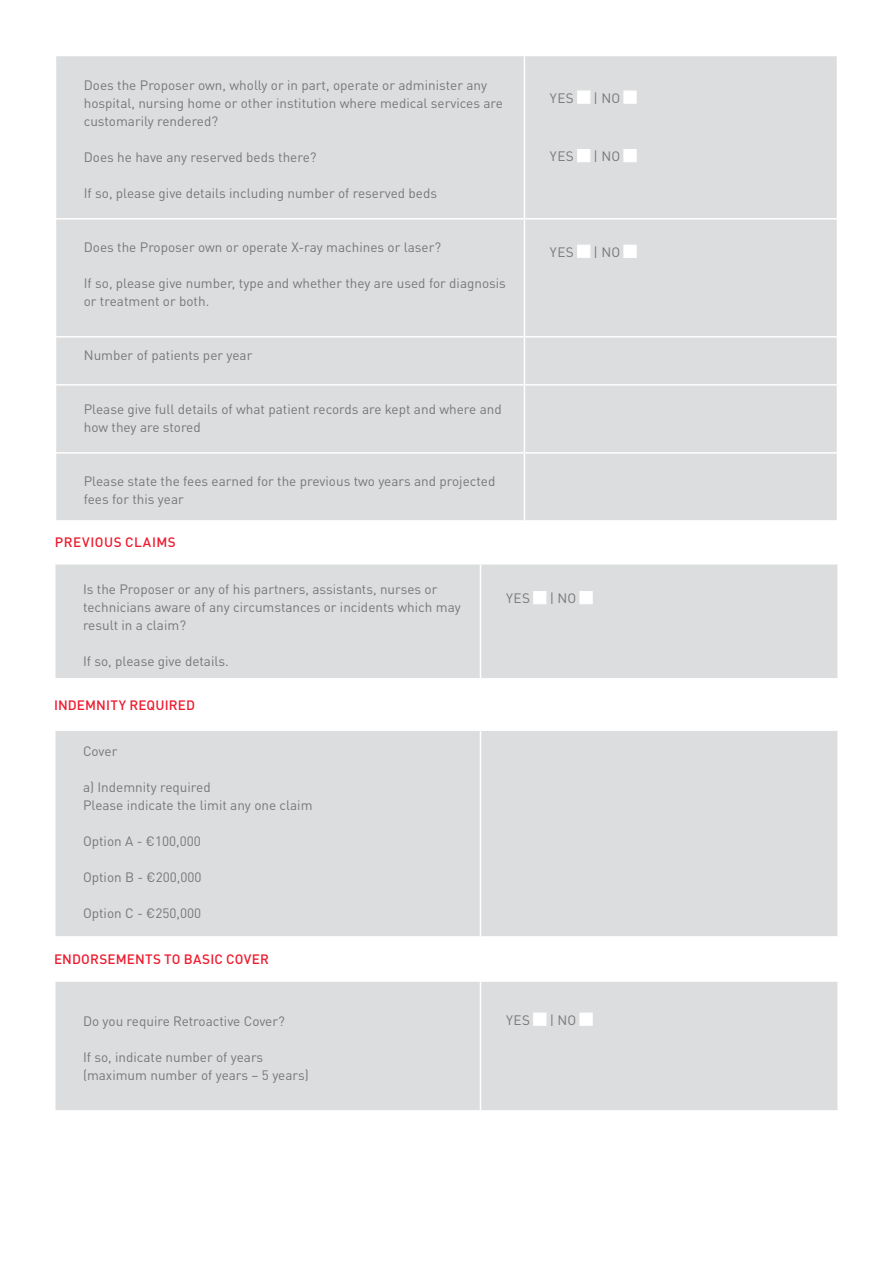
<style>
.page{position:relative;width:893px;height:1263px;background:#fff}
.page>*{position:absolute;margin:0;border:0;box-sizing:border-box;transform-origin:0 0}
.t1{font:13.5px/18px "DIN Pro";color:#757779}
.t2{font:500 13.5px "DIN Pro";letter-spacing:.015em;color:#ed1c2f}
.t3{font:13.5px "DIN Pro";letter-spacing:.035em;color:#757779}
.t4{font:500 13.5px "DIN Pro";letter-spacing:.035em;color:#ed1c2f}
</style>
<div class="page">
<div style="left:56px;top:56px;width:781px;height:464px;background:#dcddde"></div>
<hr style="left:524px;top:56px;width:1px;height:162px;background:#fff">
<hr style="left:55px;top:218px;width:469px;height:2px;background:#fff">
<hr style="left:524px;top:218px;width:314px;height:2px;background:#fff">
<hr style="left:524px;top:220px;width:1px;height:116px;background:#fff">
<hr style="left:55px;top:336px;width:469px;height:2px;background:#fff">
<hr style="left:524px;top:336px;width:314px;height:2px;background:#fff">
<hr style="left:524px;top:338px;width:1px;height:46px;background:#fff">
<hr style="left:55px;top:384px;width:469px;height:2px;background:#fff">
<hr style="left:524px;top:384px;width:314px;height:2px;background:#fff">
<hr style="left:524px;top:386px;width:1px;height:66px;background:#fff">
<hr style="left:55px;top:452px;width:469px;height:2px;background:#fff">
<hr style="left:524px;top:452px;width:314px;height:2px;background:#fff">
<hr style="left:524px;top:454px;width:1px;height:66px;background:#fff">
<div style="left:577px;top:91px;width:13px;height:13px;background:#fff"></div>
<div style="left:623px;top:91px;width:13px;height:13px;background:#fff;border:1px solid #fff"></div>
<div style="left:577px;top:149px;width:13px;height:13px;background:#fff"></div>
<div style="left:623px;top:149px;width:13px;height:13px;background:#fff;border:1px solid #fff"></div>
<div style="left:577px;top:245px;width:13px;height:13px;background:#fff"></div>
<div style="left:623px;top:245px;width:13px;height:13px;background:#fff;border:1px solid #fff"></div>
<div style="left:56px;top:564px;width:781px;height:114px;background:#dcddde"></div>
<hr style="left:480px;top:564px;width:1px;height:114px;background:#fff">
<div style="left:533px;top:591px;width:13px;height:13px;background:#fff"></div>
<div style="left:580px;top:591px;width:13px;height:13px;background:#fff"></div>
<div style="left:56px;top:731px;width:781px;height:205px;background:#dcddde"></div>
<hr style="left:480px;top:731px;width:1px;height:205px;background:#fff">
<div style="left:56px;top:982px;width:781px;height:128px;background:#dcddde"></div>
<hr style="left:480px;top:982px;width:1px;height:128px;background:#fff">
<div style="left:533px;top:1013px;width:13px;height:13px;background:#fff"></div>
<div style="left:580px;top:1013px;width:13px;height:13px;background:#fff"></div>
<p class="t1" style="left:84px;top:75px;width:421px">Does the Proposer own, wholly or in part, operate or administer any hospital, nursing home or other institution where medical services are customarily rendered?</p>
<p class="t1" style="left:84px;top:147px;width:234px">Does he have any reserved beds there?</p>
<p class="t1" style="left:84px;top:183px;width:355px">If so, please give details including number of reserved beds</p>
<p class="t1" style="left:84px;top:237px;width:359px">Does the Proposer own or operate X-ray machines or laser?</p>
<p class="t1" style="left:84px;top:273px;width:424px">If so, please give number, type and whether they are used for diagnosis or treatment or both.</p>
<p class="t1" style="left:84px;top:345px;width:170px">Number of patients per year</p>
<p class="t1" style="left:84px;top:399px;width:419px">Please give full details of what patient records are kept and where and how they are stored</p>
<p class="t3" style="left:550px;top:88px;width:25px">YES</p>
<p class="t3" style="left:594px;top:88px;width:28px">| NO</p>
<p class="t3" style="left:550px;top:147px;width:25px">YES</p>
<p class="t3" style="left:594px;top:147px;width:28px">| NO</p>
<p class="t3" style="left:550px;top:243px;width:25px">YES</p>
<p class="t3" style="left:594px;top:243px;width:28px">| NO</p>
<p class="t1" style="left:84px;top:471px;width:413px">Please state the fees earned for the previous two years and projected fees for this year</p>
<p class="t4" style="left:55px;top:531px;width:122px">PREVIOUS CLAIMS</p>
<p class="t1" style="left:83px;top:579px;width:379px">Is the Proposer or any of his partners, assistants, nurses or technicians aware of any circumstances or incidents which may result in a claim?</p>
<p class="t1" style="left:83px;top:651px;width:147px">If so, please give details.</p>
<p class="t3" style="left:506px;top:589px;width:25px">YES</p>
<p class="t3" style="left:550px;top:589px;width:28px">| NO</p>
<p class="t2" style="left:54px;top:694px;width:143px">INDEMNITY REQUIRED</p>
<p class="t1" style="left:83px;top:741px;width:36px">Cover</p>
<p class="t1" style="left:83px;top:777px;width:231px">a) Indemnity required<br>Please indicate the limit any one claim</p>
<p class="t1" style="left:83px;top:831px;width:119px">Option A - €100,000</p>
<p class="t1" style="left:83px;top:867px;width:120px">Option B - €200,000</p>
<p class="t1" style="left:83px;top:903px;width:120px">Option C - €250,000</p>
<p class="t2" style="left:54px;top:948px;width:217px">ENDORSEMENTS TO BASIC COVER</p>
<p class="t1" style="left:83px;top:1011px;width:203px">Do you require Retroactive Cover?</p>
<p class="t1" style="left:83px;top:1047px;width:227px">If so, indicate number of years (maximum number of years – 5 years)</p>
<p class="t3" style="left:506px;top:1010px;width:25px">YES</p>
<p class="t3" style="left:550px;top:1010px;width:28px">| NO</p>
</div>
